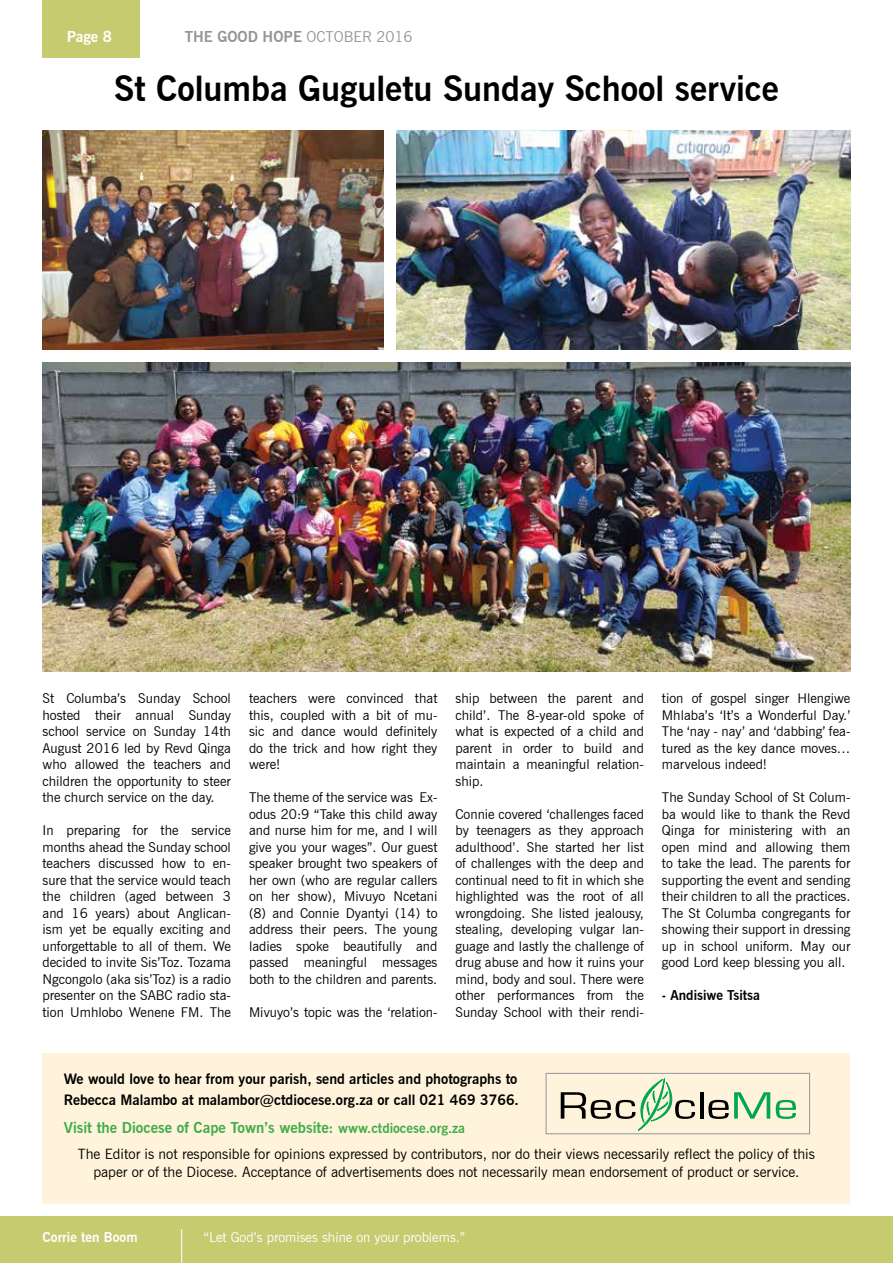
<style>
.page{position:relative;width:893px;height:1263px;background:#fff}
.page>*{position:absolute;margin:0;border:0;box-sizing:border-box;transform-origin:0 0}
.t1{font:700 34.5px "News Gothic BT";color:#000}
.t2{font:700 15px "News Gothic BT";color:#41ad49}
.t3{font:700 15px "News Gothic BT";color:#939598}
.t4{font:700 15px "News Gothic BT";color:#fff}
.t5{font:14.25px/18px "News Gothic BT";color:#000;text-align:center}
.t6{font:700 14.25px/21px "News Gothic BT";color:#000}
.t7{font:13.5px/16.5px "News Gothic BT";color:#000;text-align:justify}
.t8{font:13.5px "News Gothic BT";color:#fff}
.t9{font:700 13.5px "News Gothic BT";color:#000}
.t10{font:700 13.5px "News Gothic BT";color:#fff}
.s1{font-weight:400}
.s2{font-size:13.5px}
</style>
<div class="page">
<div style="left:43px;top:0;width:97px;height:57px;background:#c6cb70"></div>
<div style="left:43px;top:1053px;width:807px;height:150px;background:#fff4db"></div>
<div style="left:546px;top:1073px;width:264px;height:61px;border:1px solid #939598"></div>
<hr style="left:700px;top:1092px;width:3px;height:26px;background:#000">
<svg style="left:708px;top:1092px;width:62px;height:27px"></svg>
<svg style="left:776px;top:1100px;width:20px;height:19px"></svg>
<svg style="left:561px;top:1078px;width:134px;height:53px"></svg>
<div style="left:0;top:1216px;width:893px;height:47px;background:#c6cb70"></div>
<hr style="left:181px;top:1229px;width:1px;height:34px;background:#fff">
<img style="left:43px;top:130px;width:341px;height:220px">
<img style="left:43px;top:362px;width:807px;height:310px">
<img style="left:396px;top:130px;width:454px;height:220px">
<p class="t4" style="left:67px;top:27px;width:47px">Page 8</p>
<p class="t3" style="left:185px;top:27px;width:229px">THE GOOD HOPE <span class="s1">OCTOBER 2016</span></p>
<h1 class="t1" style="left:114px;top:68px;width:666px">St Columba Guguletu Sunday School service</h1>
<p class="t7" style="left:43px;top:690px;width:190px">St Columba’s Sunday School hosted their annual Sunday school service on Sunday 14th August 2016 led by Revd Qinga who allowed the teachers and children the opportunity to steer the church service on the day.</p>
<p class="t7" style="left:43px;top:822px;width:190px">In preparing for the service months ahead the Sunday school teachers discussed how to en&shy;sure that the service would teach the children (aged between 3 and 16 years) about Anglican&shy;ism yet be equally exciting and unforgettable to all of them. We decided to invite Sis’Toz. Tozama Ngcongolo (aka sis’Toz) is a radio presenter on the SABC radio sta&shy;tion Umhlobo Wenene FM. The</p>
<p class="t7" style="left:249px;top:690px;width:190px">teachers were convinced that this, coupled with a bit of mu&shy;sic and dance would definitely do the trick and how right they were!</p>
<p class="t7" style="left:249px;top:789px;width:190px">The theme of the service was Ex&shy;odus 20:9 “Take this child away and nurse him for me, and I will give you your wages”. Our guest speaker brought two speakers of her own (who are regular callers on her show), Mivuyo Ncetani (8) and Connie Dyantyi (14) to address their peers. The young ladies spoke beautifully and passed meaningful messages both to the children and parents.</p>
<p class="t7" style="left:249px;top:1004px;width:190px">Mivuyo’s topic was the ‘relation-</p>
<p class="t7" style="left:455px;top:690px;width:190px">ship between the parent and child’. The 8-year-old spoke of what is expected of a child and parent in order to build and maintain a meaningful relation&shy;ship.</p>
<p class="t7" style="left:455px;top:806px;width:190px">Connie covered ‘challenges faced by teenagers as they approach adulthood’. She started her list of challenges with the deep and continual need to fit in which she highlighted was the root of all wrongdoing. She listed jealousy, stealing, developing vulgar lan&shy;guage and lastly the challenge of drug abuse and how it ruins your mind, body and soul. There were other performances from the Sunday School with their rendi-</p>
<p class="t7" style="left:662px;top:690px;width:190px">tion of gospel singer Hlengiwe Mhlaba’s ‘It’s a Wonderful Day.’ The ‘nay - nay’ and ‘dabbing’ fea&shy;tured as the key dance moves… marvelous indeed!</p>
<p class="t7" style="left:662px;top:789px;width:190px">The Sunday School of St Colum&shy;ba would like to thank the Revd Qinga for ministering with an open mind and allowing them to take the lead. The parents for supporting the event and sending their children to all the practices.<br>The St Columba congregants for showing their support in dressing up in school uniform. May our good Lord keep blessing you all.</p>
<p class="t9" style="left:662px;top:987px;width:100px">- Andisiwe Tsitsa</p>
<p class="t6" style="left:64px;top:1068px;width:457px">We would love to hear from your parish, send articles and photographs to<br>Rebecca Malambo at malambor@ctdiocese.org.za or call 021 469 3766.</p>
<p class="t2" style="left:64px;top:1119px;width:403px">Visit the Diocese of Cape Town’s website: <span class="s2">www.ctdiocese.org.za</span></p>
<p class="t5" style="left:78px;top:1145px;width:738px">The Editor is not responsible for opinions expressed by contributors, nor do their views necessarily reflect the policy of this paper or of the Diocese. Acceptance of advertisements does not necessarily mean endorsement of product or service.</p>
<p class="t10" style="left:43px;top:1228px;width:97px">Corrie ten Boom</p>
<p class="t8" style="left:204px;top:1229px;width:263px">“Let God’s promises shine on your problems.”</p>
</div>
